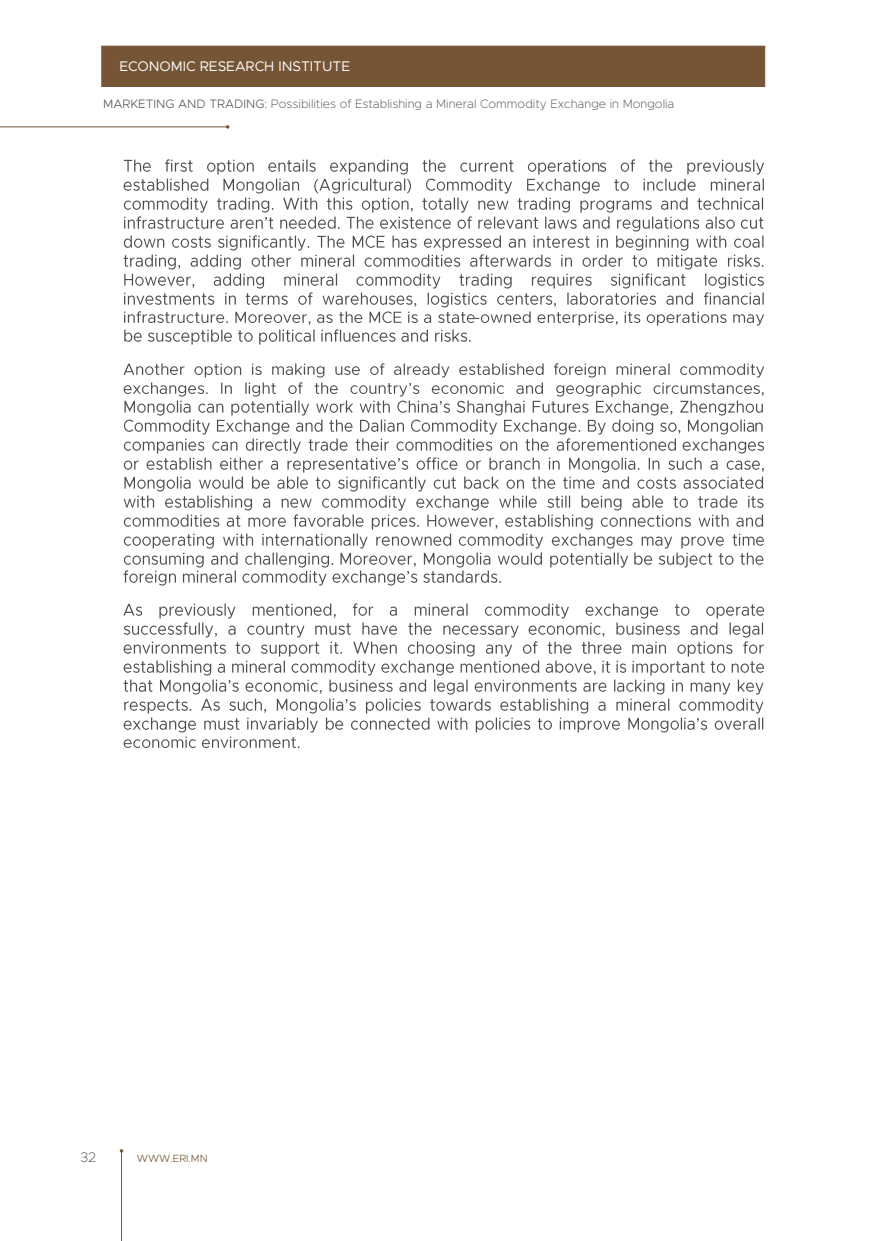
<style>
.page{position:relative;width:874px;height:1241px;background:#fff}
.page>*{position:absolute;margin:0;border:0;box-sizing:border-box;transform-origin:0 0}
.t1{font:14px "Metropolis";color:#fff}
.t2{font:200 14px "Metropolis";color:#57585a}
.t3{font:200 12.25px "Metropolis";color:#57585a}
.t4{font:300 10.5px "Metropolis";color:#765537}
.s1{font-weight:300}
</style>
<div class="page">
<div style="left:102px;top:46px;width:662px;height:40px;background:#765537"></div>
<hr style="left:121px;top:1150px;width:1px;height:90px;background:#765537">
<hr style="left:0;top:126px;width:227px;height:1px;background:#765537">
<img style="left:123px;top:159px;width:476px;height:16px">
<img style="left:599px;top:159px;width:165px;height:16px">
<img style="left:123px;top:178px;width:86px;height:13px">
<img style="left:223px;top:178px;width:541px;height:15px">
<img style="left:123px;top:197px;width:641px;height:15px">
<img style="left:124px;top:216px;width:611px;height:15px">
<img style="left:740px;top:217px;width:24px;height:12px">
<img style="left:123px;top:235px;width:641px;height:15px">
<img style="left:123px;top:254px;width:641px;height:15px">
<img style="left:124px;top:273px;width:640px;height:15px">
<img style="left:124px;top:292px;width:640px;height:15px">
<img style="left:124px;top:311px;width:350px;height:14px">
<img style="left:474px;top:316px;width:6px;height:6px">
<img style="left:480px;top:311px;width:284px;height:15px">
<img style="left:124px;top:329px;width:347px;height:15px">
<img style="left:123px;top:363px;width:435px;height:15px">
<img style="left:558px;top:363px;width:207px;height:15px">
<img style="left:123px;top:382px;width:641px;height:15px">
<img style="left:124px;top:400px;width:639px;height:15px">
<img style="left:123px;top:419px;width:631px;height:15px">
<img style="left:754px;top:422px;width:9px;height:10px">
<img style="left:123px;top:438px;width:553px;height:15px">
<img style="left:682px;top:438px;width:83px;height:15px">
<img style="left:123px;top:457px;width:641px;height:15px">
<img style="left:124px;top:476px;width:640px;height:15px">
<img style="left:123px;top:495px;width:64px;height:13px">
<img style="left:187px;top:495px;width:577px;height:15px">
<img style="left:123px;top:514px;width:641px;height:15px">
<img style="left:123px;top:533px;width:245px;height:15px">
<img style="left:376px;top:533px;width:76px;height:13px">
<img style="left:458px;top:533px;width:306px;height:15px">
<img style="left:123px;top:552px;width:211px;height:15px">
<img style="left:340px;top:552px;width:289px;height:15px">
<img style="left:634px;top:552px;width:19px;height:13px">
<img style="left:658px;top:552px;width:106px;height:15px">
<img style="left:123px;top:570px;width:378px;height:15px">
<img style="left:123px;top:603px;width:642px;height:15px">
<img style="left:123px;top:622px;width:182px;height:15px">
<img style="left:315px;top:622px;width:204px;height:15px">
<img style="left:528px;top:622px;width:236px;height:15px">
<img style="left:123px;top:641px;width:274px;height:15px">
<img style="left:407px;top:641px;width:131px;height:15px">
<img style="left:547px;top:641px;width:25px;height:13px">
<img style="left:581px;top:642px;width:6px;height:12px">
<img style="left:588px;top:641px;width:176px;height:15px">
<img style="left:123px;top:660px;width:642px;height:15px">
<img style="left:123px;top:679px;width:641px;height:15px">
<img style="left:124px;top:698px;width:121px;height:15px">
<img style="left:245px;top:698px;width:519px;height:15px">
<img style="left:123px;top:717px;width:641px;height:15px">
<img style="left:123px;top:736px;width:177px;height:12px">
<p class="t1" style="left:119px;top:58px;width:232px">ECONOMIC RESEARCH INSTITUTE</p>
<p class="t3" style="left:103px;top:96px;width:572px"><span class="s1">MARKETING AND TRADING:</span> Possibilities of Establishing a Mineral Commodity Exchange in Mongolia</p>
<p class="t2" style="left:80px;top:1148px;width:18px">32</p>
<p class="t4" style="left:137px;top:1151px;width:72px">WWW.ERI.MN</p>
</div>
